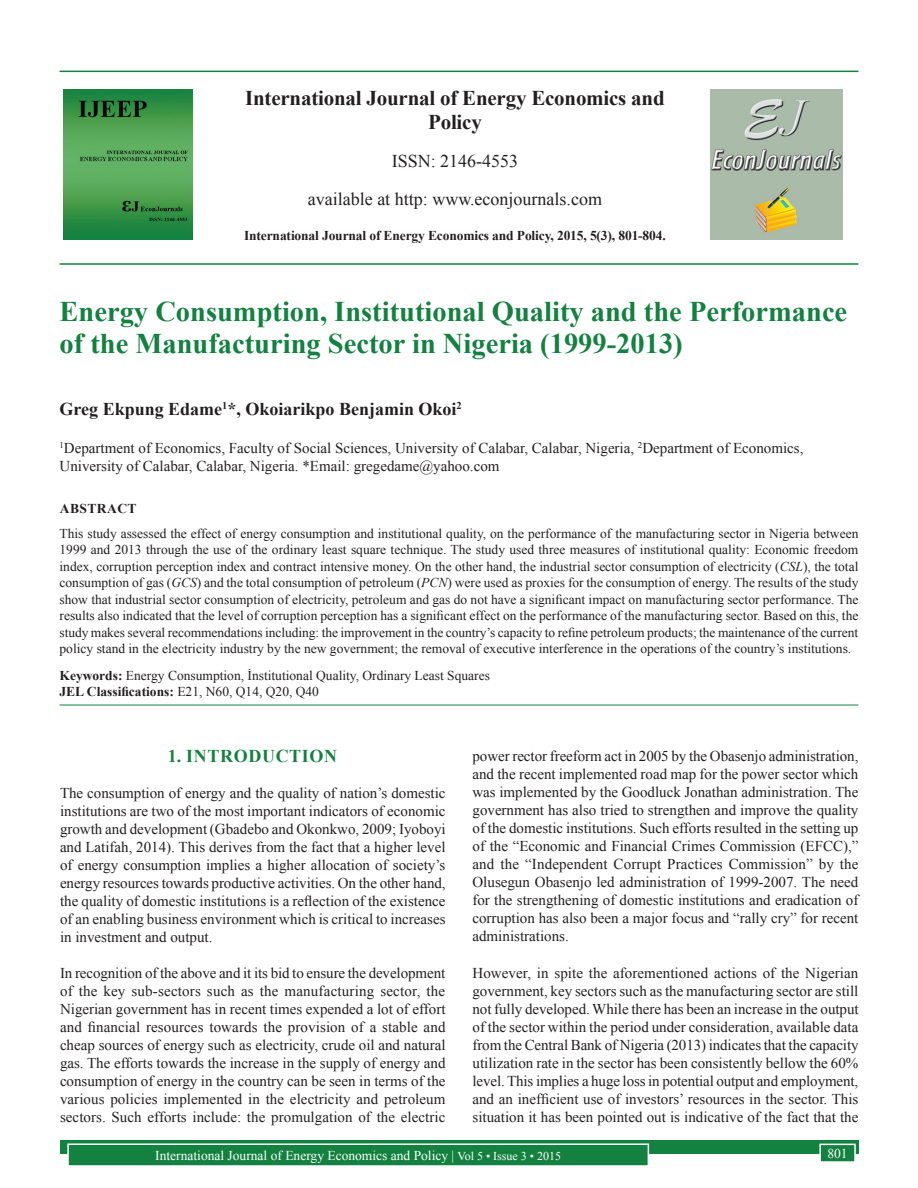
<style>
.page{position:relative;width:918px;height:1188px;background:#fff}
.page>*{position:absolute;margin:0;border:0;box-sizing:border-box;transform-origin:0 0}
.AT{font:700 28.5px/31.5px "Times New Roman";color:#13813f}
.Issue_details{font:700 21px/24px "Times New Roman";letter-spacing:-.01em;color:#231f20;text-align:center}
.Issue_details-2{font:18px "Times New Roman";color:#231f20}
.AU{font:700 18px "Times New Roman";color:#231f20}
.t1{font:700 18px "Times New Roman";letter-spacing:.035em;color:#13813f}
.TX{font:15px/18.1px "Times New Roman";color:#231f20;text-align:justify}
.AFF{font:15px/18px "Times New Roman";color:#231f20}
.ABS{font:13.5px/16.5px "Times New Roman";color:#231f20;text-align:justify}
.KWD{font:13.5px/16.2px "Times New Roman";color:#231f20}
.Folio{font:13.5px "Times New Roman";color:#fff}
.Issue_details-3{font:700 13.5px "Times New Roman";letter-spacing:-.01em;color:#231f20}
.ABSH{font:700 13.5px "Times New Roman";letter-spacing:.035em;color:#231f20}
.s1{font-style:italic}
.s2{font-weight:700}
.s3{font-size:12px}
</style>
<div class="page">
<div style="left:60px;top:1140px;width:798px;height:13px;background:#13813f"></div>
<div style="left:68px;top:1144px;width:580px;height:22px;background:#13813f"></div>
<div style="left:67px;top:1143px;width:582px;height:24px;border:2px solid #fff"></div>
<div style="left:820px;top:1144px;width:35px;height:18px;background:#13813f"></div>
<div style="left:819px;top:1144px;width:37px;height:19px;border:2px solid #fff"></div>
<hr style="left:60px;top:71px;width:798px;height:1px;background:#13813f">
<hr style="left:60px;top:263px;width:798px;height:2px;background:#13813f">
<img style="left:64px;top:89px;width:129px;height:151px">
<img style="left:711px;top:89px;width:132px;height:150px">
<hr style="left:60px;top:705px;width:798px;height:1px;background:#13813f">
<p class="Issue_details" style="left:245px;top:85px;width:421px">International Journal of Energy Economics and<br>Policy</p>
<p class="Issue_details-2" style="left:392px;top:148px;width:128px">ISSN: 2146-4553</p>
<p class="Issue_details-2" style="left:308px;top:186px;width:296px">available at http: www.econjournals.com</p>
<p class="Issue_details-3" style="left:244px;top:226px;width:423px">International Journal of Energy Economics and Policy, 2015, 5(3), 801-804.</p>
<p class="AT" style="left:60px;top:295px;width:789px">Energy Consumption, Institutional Quality and the Performance of the Manufacturing Sector in Nigeria (1999-2013)</p>
<p class="AU" style="left:60px;top:396px;width:404px">Greg Ekpung Edame<sup>1</sup>*, Okoiarikpo Benjamin Okoi<sup>2</sup></p>
<p class="AFF" style="left:60px;top:438px;width:746px"><sup>1</sup>Department of Economics, Faculty of Social Sciences, University of Calabar, Calabar, Nigeria, <sup>2</sup>Department of Economics,<br>University of Calabar, Calabar, Nigeria. *Email: gregedame@yahoo.com</p>
<p class="ABSH" style="left:60px;top:498px;width:78px">ABSTRACT</p>
<p class="ABS" style="left:60px;top:525px;width:800px">This study assessed the effect of energy consumption and institutional quality, on the performance of the manufacturing sector in Nigeria between 1999 and 2013 through the use of the ordinary least square technique. The study used three measures of institutional quality: Economic freedom index, corruption perception index and contract intensive money. On the other hand, the industrial sector consumption of electricity (<span class="s1">CSL</span>), the total consumption of gas (<span class="s1">GCS</span>) and the total consumption of petroleum (<span class="s1">PCN</span>) were used as proxies for the consumption of energy. The results of the study show that industrial sector consumption of electricity, petroleum and gas do not have a significant impact on manufacturing sector performance. The results also indicated that the level of corruption perception has a significant effect on the performance of the manufacturing sector. Based on this, the study makes several recommendations including: the improvement in the country’s capacity to refine petroleum products; the maintenance of the current policy stand in the electricity industry by the new government; the removal of executive interference in the operations of the country’s institutions.</p>
<p class="KWD" style="left:60px;top:667px;width:432px"><span class="s2">Keywords:</span> Energy Consumption, İnstitutional Quality, Ordinary Least Squares<br><span class="s2">JEL Classifications:</span> E21, N60, Q14, Q20, Q40</p>
<h1 class="t1" style="left:168px;top:743px;width:171px">1. INTRODUCTION</h1>
<p class="TX" style="left:60px;top:784px;width:387px">The consumption of energy and the quality of nation’s domestic institutions are two of the most important indicators of economic growth and development (Gbadebo and Okonkwo, 2009; Iyoboyi and Latifah, 2014). This derives from the fact that a higher level of energy consumption implies a higher allocation of society’s energy resources towards productive activities. On the other hand, the quality of domestic institutions is a reflection of the existence of an enabling business environment which is critical to increases in investment and output.</p>
<p class="TX" style="left:60px;top:964px;width:387px">In recognition of the above and it its bid to ensure the development of the key sub-sectors such as the manufacturing sector, the Nigerian government has in recent times expended a lot of effort and financial resources towards the provision of a stable and cheap sources of energy such as electricity, crude oil and natural gas. The efforts towards the increase in the supply of energy and consumption of energy in the country can be seen in terms of the various policies implemented in the electricity and petroleum sectors. Such efforts include: the promulgation of the electric</p>
<p class="TX" style="left:472px;top:746px;width:388px">power rector freeform act in 2005 by the Obasenjo administration, and the recent implemented road map for the power sector which was implemented by the Goodluck Jonathan administration. The government has also tried to strengthen and improve the quality of the domestic institutions. Such efforts resulted in the setting up of the “Economic and Financial Crimes Commission (EFCC),” and the “Independent Corrupt Practices Commission” by the Olusegun Obasenjo led administration of 1999-2007. The need for the strengthening of domestic institutions and eradication of corruption has also been a major focus and “rally cry” for recent administrations.</p>
<p class="TX" style="left:472px;top:963px;width:388px">However, in spite the aforementioned actions of the Nigerian government, key sectors such as the manufacturing sector are still not fully developed. While there has been an increase in the output of the sector within the period under consideration, available data from the Central Bank of Nigeria (2013) indicates that the capacity utilization rate in the sector has been consistently bellow the 60% level. This implies a huge loss in potential output and employment, and an inefficient use of investors’ resources in the sector. This situation it has been pointed out is indicative of the fact that the</p>
<p class="Folio" style="left:155px;top:1146px;width:407px">International Journal of Energy Economics and Policy | <span class="s3">Vol 5 • Issue 3 • 2015</span></p>
<p class="Folio" style="left:827px;top:1144px;width:22px">801</p>
</div>
